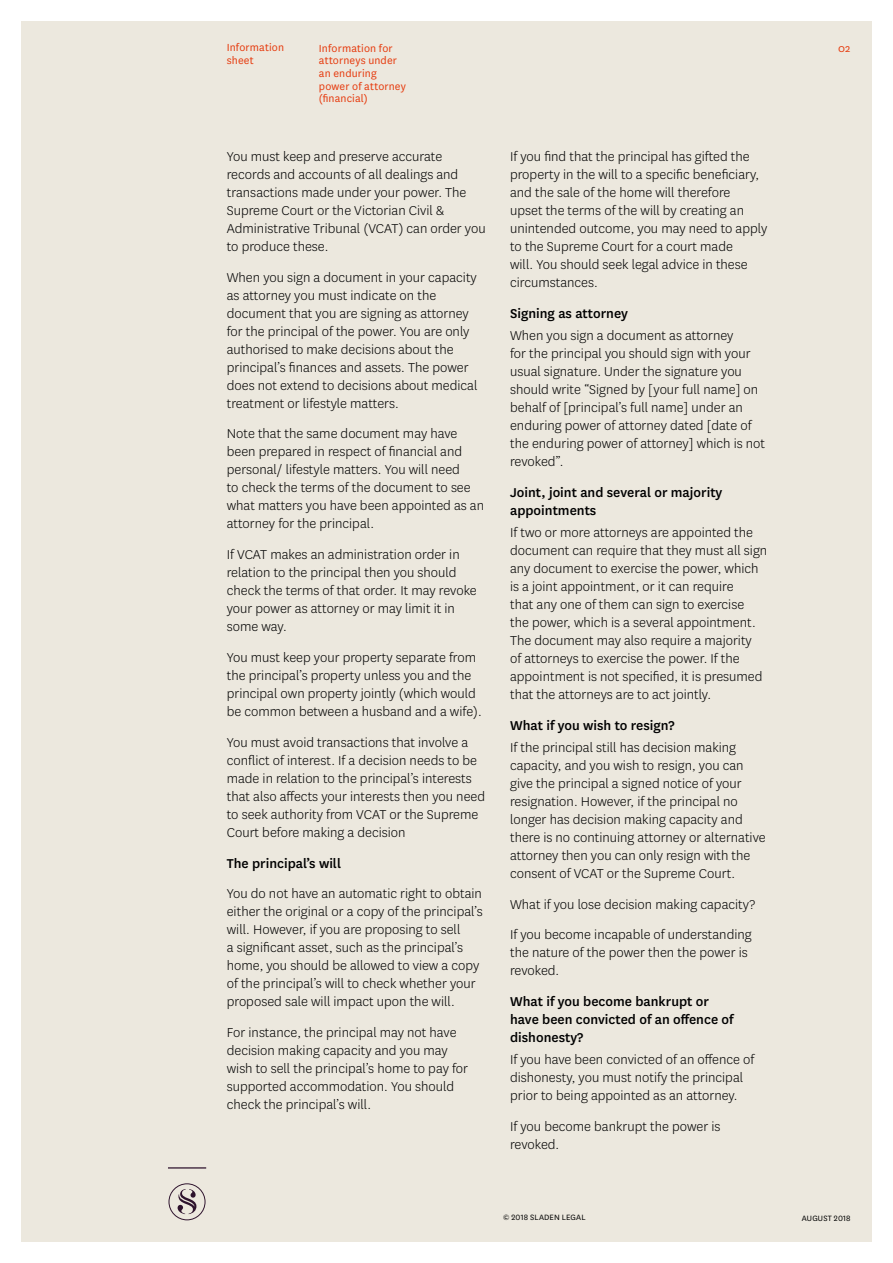
<style>
.page{position:relative;width:893px;height:1263px;background:#fff}
.page>*{position:absolute;margin:0;border:0;box-sizing:border-box;transform-origin:0 0}
.t1{font:300 15px/18px "National";color:#000}
.t2{font:500 15px/18px "National";color:#000}
.t3{font:12px/12.8px "National";letter-spacing:.01em;color:#e63a0d}
.t4{font:9px "National";letter-spacing:.02em;color:#000}
</style>
<div class="page">
<div style="left:21px;top:21px;width:851px;height:1221px;background:#ece8de"></div>
<hr style="left:168px;top:1167px;width:38px;height:1px;background:#2e132d">
<svg style="left:168px;top:1183px;width:38px;height:37px"></svg>
<p class="t3" style="left:227px;top:41px;width:59px">Information sheet</p>
<p class="t3" style="left:838px;top:41px;width:14px">02</p>
<p class="t3" style="left:319px;top:41px;width:88px">Information for attorneys under an enduring power of attorney (financial)</p>
<p class="t1" style="left:227px;top:147px;width:260px">You must keep and preserve accurate records and accounts of all dealings and transactions made under your power. The Supreme Court or the Victorian Civil &amp; Administrative Tribunal (VCAT) can order you to produce these.</p>
<p class="t1" style="left:227px;top:268px;width:252px">When you sign a document in your capacity as attorney you must indicate on the document that you are signing as attorney for the principal of the power. You are only authorised to make decisions about the principal’s finances and assets. The power does not extend to decisions about medical treatment or lifestyle matters.</p>
<p class="t1" style="left:227px;top:424px;width:259px">Note that the same document may have been prepared in respect of financial and personal/ lifestyle matters. You will need<br>to check the terms of the document to see what matters you have been appointed as an attorney for the principal.</p>
<p class="t1" style="left:227px;top:545px;width:251px">If VCAT makes an administration order in relation to the principal then you should check the terms of that order. It may revoke your power as attorney or may limit it in some way.</p>
<p class="t1" style="left:227px;top:648px;width:256px">You must keep your property separate from the principal’s property unless you and the principal own property jointly (which would be common between a husband and a wife).</p>
<p class="t1" style="left:227px;top:733px;width:260px">You must avoid transactions that involve a conflict of interest. If a decision needs to be made in relation to the principal’s interests that also affects your interests then you need to seek authority from VCAT or the Supreme Court before making a decision</p>
<p class="t2" style="left:227px;top:853px;width:116px">The principal’s will</p>
<p class="t1" style="left:227px;top:884px;width:257px">You do not have an automatic right to obtain either the original or a copy of the principal’s will. However, if you are proposing to sell<br>a significant asset, such as the principal’s home, you should be allowed to view a copy of the principal’s will to check whether your proposed sale will impact upon the will.</p>
<p class="t1" style="left:227px;top:1023px;width:243px">For instance, the principal may not have decision making capacity and you may wish to sell the principal’s home to pay for supported accommodation. You should check the principal’s will.</p>
<p class="t1" style="left:510px;top:147px;width:259px">If you find that the principal has gifted the property in the will to a specific beneficiary, and the sale of the home will therefore<br>upset the terms of the will by creating an unintended outcome, you may need to apply to the Supreme Court for a court made<br>will. You should seek legal advice in these circumstances.</p>
<p class="t2" style="left:510px;top:303px;width:119px">Signing as attorney</p>
<p class="t1" style="left:510px;top:326px;width:257px">When you sign a document as attorney<br>for the principal you should sign with your usual signature. Under the signature you should write “Signed by [your full name] on behalf of [principal’s full name] under an enduring power of attorney dated [date of the enduring power of attorney] which is not revoked”.</p>
<p class="t2" style="left:510px;top:482px;width:214px">Joint, joint and several or majority appointments</p>
<p class="t1" style="left:510px;top:523px;width:259px">If two or more attorneys are appointed the document can require that they must all sign any document to exercise the power, which is a joint appointment, or it can require<br>that any one of them can sign to exercise<br>the power, which is a several appointment.<br>The document may also require a majority<br>of attorneys to exercise the power. If the appointment is not specified, it is presumed that the attorneys are to act jointly.</p>
<p class="t2" style="left:510px;top:715px;width:166px">What if you wish to resign?</p>
<p class="t1" style="left:510px;top:738px;width:257px">If the principal still has decision making capacity, and you wish to resign, you can give the principal a signed notice of your resignation. However, if the principal no longer has decision making capacity and there is no continuing attorney or alternative attorney then you can only resign with the consent of VCAT or the Supreme Court.</p>
<p class="t1" style="left:510px;top:888px;width:247px;line-height:30.8px">What if you lose decision making capacity?<br>If you become incapable of understanding</p>
<p class="t1" style="left:510px;top:943px;width:239px">the nature of the power then the power is revoked.</p>
<p class="t2" style="left:510px;top:992px;width:225px">What if you become bankrupt or have been convicted of an offence of dishonesty?</p>
<p class="t1" style="left:510px;top:1050px;width:246px">If you have been convicted of an offence of dishonesty, you must notify the principal prior to being appointed as an attorney.</p>
<p class="t1" style="left:510px;top:1117px;width:212px">If you become bankrupt the power is revoked.</p>
<p class="t4" style="left:503px;top:1212px;width:84px">© 2018 SLADEN LEGAL</p>
<p class="t4" style="left:802px;top:1212px;width:50px">AUGUST 2018</p>
</div>
